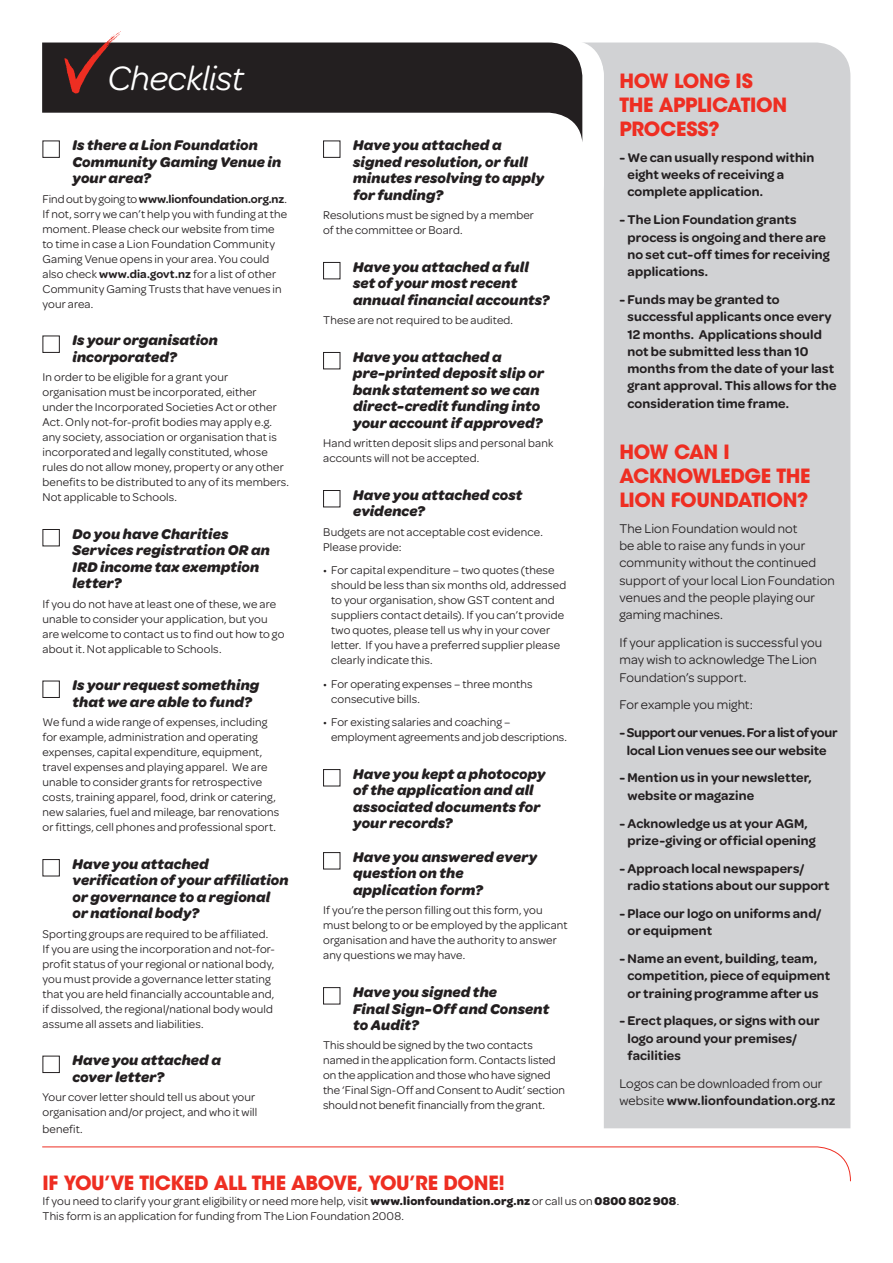
<style>
.page{position:relative;width:893px;height:1263px;background:#fff}
.page>*{position:absolute;margin:0;border:0;box-sizing:border-box;transform-origin:0 0}
.t1{font:italic 36px "Omnes";letter-spacing:-.005em;color:#fff}
.t2{font:700 19.5px/24px "ITC Avant Garde Std";letter-spacing:-.02em;color:#ee2e22}
.t3{font:italic 700 15px/16.5px "Omnes";letter-spacing:.005em;color:#231f20}
.t4{font:600 13.5px/17.2px "Omnes";letter-spacing:.01em;color:#231f20}
.t5{font:13.5px/17.2px "Omnes";letter-spacing:.005em;color:#231f20}
.t6{font:600 13.5px/17.2px "Omnes";letter-spacing:-.015em;color:#231f20;text-align:center}
.t7{font:12px/15px "Omnes";letter-spacing:.01em;color:#231f20}
.s1{font-weight:600}
.s2{font-weight:700}
</style>
<div class="page">
<div style="left:604px;top:43px;width:246px;height:1085px;background:#d1d2d4"></div>
<svg style="left:42px;top:42px;width:562px;height:116px"></svg>
<svg style="left:42px;top:43px;width:540px;height:99px;fill:#231f20"></svg>
<div style="left:43px;top:141px;width:17px;height:17px;border:1px solid #231f20"></div>
<div style="left:43px;top:336px;width:17px;height:17px;border:1px solid #231f20"></div>
<div style="left:43px;top:529px;width:17px;height:17px;border:1px solid #231f20"></div>
<div style="left:43px;top:681px;width:17px;height:17px;border:1px solid #231f20"></div>
<div style="left:43px;top:859px;width:17px;height:17px;border:1px solid #231f20"></div>
<div style="left:43px;top:1056px;width:17px;height:17px;border:1px solid #231f20"></div>
<div style="left:323px;top:141px;width:17px;height:17px;border:1px solid #231f20"></div>
<div style="left:323px;top:262px;width:17px;height:17px;border:1px solid #231f20"></div>
<div style="left:323px;top:352px;width:17px;height:17px;border:1px solid #231f20"></div>
<div style="left:323px;top:490px;width:17px;height:17px;border:1px solid #231f20"></div>
<div style="left:323px;top:769px;width:17px;height:17px;border:1px solid #231f20"></div>
<div style="left:323px;top:852px;width:17px;height:17px;border:1px solid #231f20"></div>
<div style="left:323px;top:987px;width:17px;height:17px;border:1px solid #231f20"></div>
<svg style="left:64px;top:31px;width:57px;height:63px"></svg>
<svg style="left:42px;top:1146px;width:809px;height:36px"></svg>
<h1 class="t1" style="left:107px;top:58px;width:138px">Checklist</h1>
<p class="t3" style="left:72px;top:137px;width:210px">Is there a Lion Foundation<br>Community Gaming Venue in your area?</p>
<p class="t7" style="left:43px;top:191px;width:246px">Find out by going to <span class="s1">www.lionfoundation.org.nz</span>.<br>If not, sorry we can’t help you with funding at the moment. Please check our website from time to time in case a Lion Foundation Community Gaming Venue opens in your area. You could also check <span class="s1">www.dia.govt.nz</span> for a list of other Community Gaming Trusts that have venues in your area.</p>
<p class="t3" style="left:72px;top:332px;width:147px">Is your organisation incorporated?</p>
<p class="t7" style="left:43px;top:370px;width:248px">In order to be eligible for a grant your organisation must be incorporated, either under the Incorporated Societies Act or other Act. Only not-for-profit bodies may apply e.g. any society, association or organisation that is incorporated and legally constituted, whose rules do not allow money, property or any other benefits to be distributed to any of its members.<br>Not applicable to Schools.</p>
<p class="t3" style="left:72px;top:526px;width:199px">Do you have Charities<br>Services registration OR an<br>IRD income tax exemption letter?</p>
<p class="t7" style="left:43px;top:596px;width:243px">If you do not have at least one of these, we are unable to consider your application, but you are welcome to contact us to find out how to go about it. Not applicable to Schools.</p>
<p class="t3" style="left:72px;top:677px;width:188px">Is your request something that we are able to fund?</p>
<p class="t7" style="left:43px;top:715px;width:238px">We fund a wide range of expenses, including for example, administration and operating expenses, capital expenditure, equipment, travel expenses and playing apparel. We are unable to consider grants for retrospective costs, training apparel, food, drink or catering, new salaries, fuel and mileage, bar renovations or fittings, cell phones and professional sport.</p>
<p class="t3" style="left:72px;top:856px;width:218px">Have you attached verification of your affiliation or governance to a regional or national body?</p>
<p class="t7" style="left:43px;top:926px;width:234px">Sporting groups are required to be affiliated.<br>If you are using the incorporation and not-for&shy;profit status of your regional or national body, you must provide a governance letter stating that you are held financially accountable and, if dissolved, the regional/national body would assume all assets and liabilities.</p>
<p class="t3" style="left:72px;top:1052px;width:150px">Have you attached a cover letter?</p>
<p class="t7" style="left:43px;top:1090px;width:216px">Your cover letter should tell us about your organisation and/or project, and who it will</p>
<p class="t7" style="left:43px;top:1121px;width:42px">benefit.</p>
<p class="t3" style="left:353px;top:137px;width:193px">Have you attached a signed resolution, or full minutes resolving to apply for funding?</p>
<p class="t7" style="left:323px;top:208px;width:212px">Resolutions must be signed by a member of the committee or Board.</p>
<p class="t3" style="left:353px;top:259px;width:198px">Have you attached a full set of your most recent annual financial accounts?</p>
<p class="t7" style="left:323px;top:313px;width:191px">These are not required to be audited.</p>
<p class="t3" style="left:353px;top:349px;width:192px">Have you attached a pre-printed deposit slip or bank statement so we can direct-credit funding into your account if approved?</p>
<p class="t7" style="left:323px;top:436px;width:232px">Hand written deposit slips and personal bank accounts will not be accepted.</p>
<p class="t3" style="left:353px;top:487px;width:171px">Have you attached cost evidence?</p>
<p class="t7" style="left:323px;top:524px;width:221px">Budgets are not acceptable cost evidence.<br>Please provide:</p>
<p class="t7" style="left:331px;top:563px;width:237px;text-indent:-8px">• For capital expenditure – two quotes (these should be less than six months old, addressed to your organisation, show GST content and suppliers contact details). If you can’t provide two quotes, please tell us why in your cover letter. If you have a preferred supplier please clearly indicate this.</p>
<p class="t7" style="left:331px;top:676px;width:203px;text-indent:-8px">• For operating expenses – three months consecutive bills.</p>
<p class="t7" style="left:331px;top:715px;width:237px;text-indent:-8px">• For existing salaries and coaching – employment agreements and job descriptions.</p>
<p class="t3" style="left:353px;top:766px;width:194px">Have you kept a photocopy of the application and all associated documents for your records?</p>
<p class="t3" style="left:353px;top:849px;width:186px">Have you answered every question on the application form?</p>
<p class="t7" style="left:323px;top:903px;width:246px">If you’re the person filling out this form, you must belong to or be employed by the applicant organisation and have the authority to answer any questions we may have.</p>
<p class="t3" style="left:353px;top:984px;width:198px">Have you signed the<br>Final Sign-Off and Consent to Audit?</p>
<p class="t7" style="left:323px;top:1038px;width:243px">This should be signed by the two contacts named in the application form. Contacts listed on the application and those who have signed the ‘Final Sign-Off and Consent to Audit’ section should not benefit financially from the grant.</p>
<h2 class="t2" style="left:619px;top:69px;width:169px">HOW LONG IS<br>THE APPLICATION<br>PROCESS?</h2>
<p class="t4" style="left:627px;top:149px;width:188px;text-indent:-8px">- We can usually respond within eight weeks of receiving a complete application.</p>
<p class="t4" style="left:627px;top:211px;width:204px;text-indent:-8px">- The Lion Foundation grants process is ongoing and there are no set cut-off times for receiving applications.</p>
<p class="t4" style="left:627px;top:291px;width:210px;text-indent:-8px">- Funds may be granted to successful applicants once every<br>12 months. Applications should not be submitted less than 10 months from the date of your last grant approval. This allows for the consideration time frame.</p>
<h2 class="t2" style="left:619px;top:440px;width:193px">HOW CAN I<br>ACKNOWLEDGE THE<br>LION FOUNDATION?</h2>
<p class="t5" style="left:619px;top:520px;width:217px">The Lion Foundation would not<br>be able to raise any funds in your community without the continued support of your local Lion Foundation venues and the people playing our gaming machines.</p>
<p class="t5" style="left:619px;top:634px;width:204px">If your application is successful you may wish to acknowledge The Lion<br>Foundation’s support.</p>
<p class="t5" style="left:619px;top:696px;width:135px">For example you might:</p>
<p class="t6" style="left:619px;top:724px;width:220px">- Support our venues. For a list of your local Lion venues see our website</p>
<p class="t4" style="left:627px;top:769px;width:186px;text-indent:-8px">- Mention us in your newsletter, website or magazine</p>
<p class="t4" style="left:619px;top:814px;width:198px;text-align:center">- Acknowledge us at your AGM, prize-giving or official opening</p>
<p class="t4" style="left:627px;top:860px;width:204px;text-indent:-8px">- Approach local newspapers/ radio stations about our support</p>
<p class="t4" style="left:627px;top:905px;width:195px;text-indent:-8px">- Place our logo on uniforms and/ or equipment</p>
<p class="t4" style="left:627px;top:950px;width:204px;text-indent:-8px">- Name an event, building, team, competition, piece of equipment or training programme after us</p>
<p class="t4" style="left:627px;top:1012px;width:194px;text-indent:-8px">- Erect plaques, or signs with our logo around your premises/ facilities</p>
<p class="t5" style="left:619px;top:1075px;width:218px">Logos can be downloaded from our website <span class="s1">www.lionfoundation.org.nz</span></p>
<h2 class="t2" style="left:43px;top:1171px;width:464px">IF YOU’VE TICKED ALL THE ABOVE, YOU’RE DONE!</h2>
<p class="t7" style="left:43px;top:1194px;width:638px">If you need to clarify your grant eligibility or need more help, visit <span class="s2">www.lionfoundation.org.nz</span> or call us on <span class="s2">0800 802 908</span>.<br>This form is an application for funding from The Lion Foundation 2008.</p>
</div>
